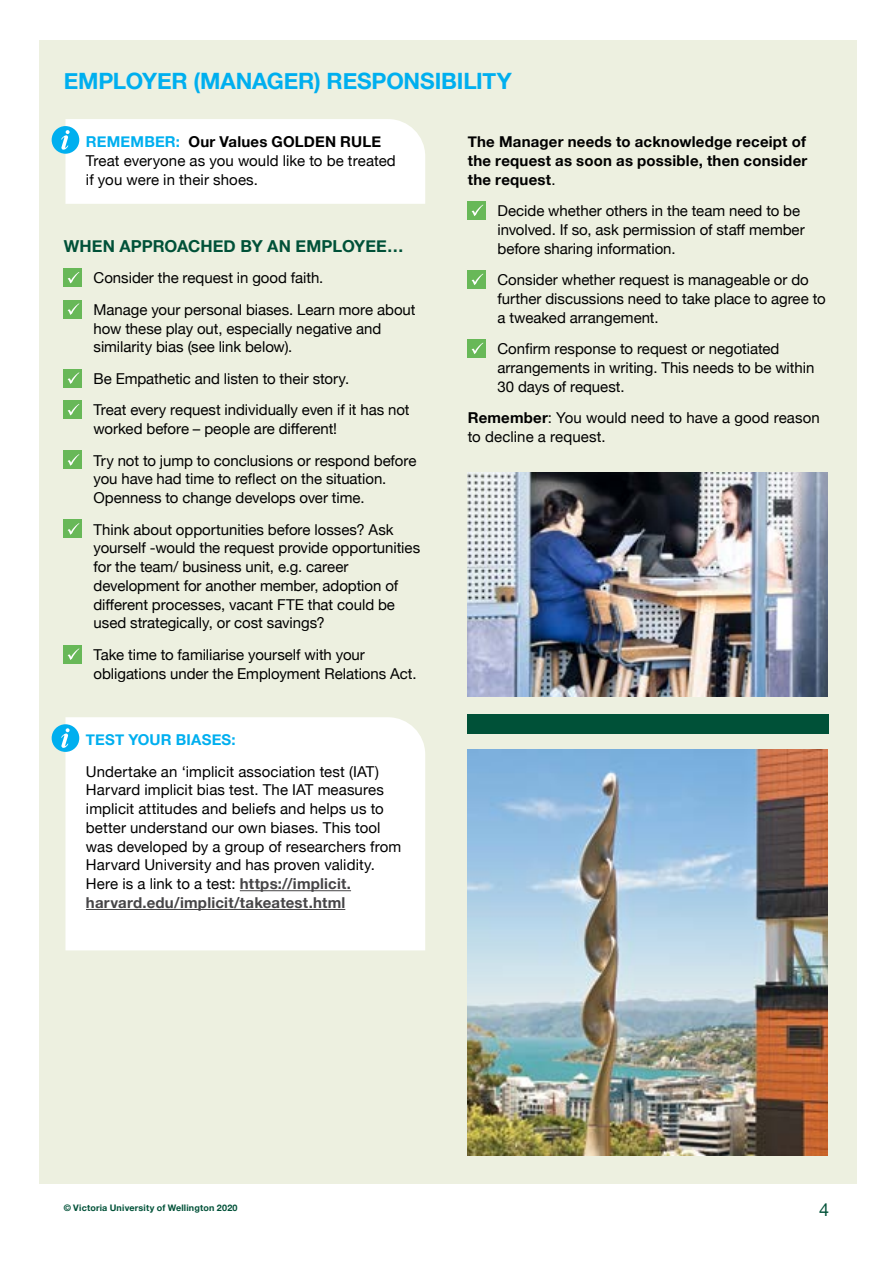
<style>
.page{position:relative;width:893px;height:1263px;background:#fff}
.page>*{position:absolute;margin:0;border:0;box-sizing:border-box;transform-origin:0 0}
.t1{font:700 22.5px "Helvetica Neue";letter-spacing:-.01em;color:#00afef}
.t2{font:18px "Helvetica Neue";color:#005138}
.t3{font:700 16.5px "Helvetica Neue";letter-spacing:.005em;color:#005138}
.t4{font:15px/18.8px "Helvetica Neue";color:#000}
.t5{font:700 15px/18.8px "Helvetica Neue";letter-spacing:.015em;color:#000;text-align:justify}
.t6{font:700 15px "Helvetica Neue";letter-spacing:.01em;color:#00afef}
.t7{font:700 9px "Helvetica Neue";letter-spacing:.02em;color:#005138}
.s1{font-weight:700;color:#00afef}
.s2{font-weight:700}
.s3{font-weight:700;color:#464547}
.s4{font-weight:400}
</style>
<div class="page">
<div style="left:39px;top:40px;width:818px;height:1144px;background:#edf0e0"></div>
<div style="left:64px;top:269px;width:18px;height:18px;background:#68b858"></div>
<svg style="left:68px;top:272px;width:11px;height:11px"></svg>
<div style="left:64px;top:300px;width:18px;height:18px;background:#68b858"></div>
<svg style="left:68px;top:303px;width:11px;height:12px"></svg>
<div style="left:64px;top:369px;width:18px;height:18px;background:#68b858"></div>
<svg style="left:68px;top:372px;width:11px;height:12px"></svg>
<div style="left:64px;top:401px;width:18px;height:18px;background:#68b858"></div>
<svg style="left:68px;top:404px;width:11px;height:11px"></svg>
<div style="left:64px;top:451px;width:18px;height:18px;background:#68b858"></div>
<svg style="left:68px;top:454px;width:11px;height:12px"></svg>
<div style="left:64px;top:520px;width:18px;height:18px;background:#68b858"></div>
<svg style="left:68px;top:523px;width:11px;height:12px"></svg>
<div style="left:64px;top:645px;width:18px;height:18px;background:#68b858"></div>
<svg style="left:68px;top:648px;width:11px;height:12px"></svg>
<div style="left:468px;top:201px;width:18px;height:18px;background:#68b858"></div>
<svg style="left:472px;top:205px;width:11px;height:11px"></svg>
<div style="left:468px;top:270px;width:18px;height:18px;background:#68b858"></div>
<svg style="left:472px;top:274px;width:11px;height:11px"></svg>
<div style="left:468px;top:339px;width:18px;height:18px;background:#68b858"></div>
<svg style="left:472px;top:343px;width:11px;height:11px"></svg>
<div style="left:65px;top:717px;width:360px;height:233px;background:#fff"></div>
<div style="left:52px;top:126px;width:27px;height:28px;background:#00afef;border-radius:50%"></div>
<div style="left:61px;top:119px;width:364px;height:85px;background:#fff"></div>
<div style="left:52px;top:724px;width:27px;height:28px;background:#00afef;border-radius:50%"></div>
<svg style="left:61px;top:728px;width:9px;height:20px"></svg>
<hr style="left:240px;top:890px;width:111px;height:1px;background:#464547">
<hr style="left:86px;top:909px;width:259px;height:1px;background:#464547">
<img style="left:468px;top:749px;width:360px;height:406px">
<img style="left:468px;top:473px;width:360px;height:224px">
<div style="left:468px;top:714px;width:361px;height:20px;background:#005138"></div>
<h1 class="t1" style="left:64px;top:64px;width:450px">EMPLOYER (MANAGER) RESPONSIBILITY</h1>
<p class="t4" style="left:86px;top:133px;width:311px"><span class="s1">REMEMBER:</span> <span class="s2">Our Values GOLDEN RULE<br></span>Treat everyone as you would like to be treated if you were in their shoes.</p>
<p class="t3" style="left:64px;top:233px;width:341px">WHEN APPROACHED BY AN EMPLOYEE…</p>
<p class="t4" style="left:94px;top:263px;width:324px;line-height:31.5px">Consider the request in good faith.<br>Manage your personal biases. Learn more about</p>
<p class="t4" style="left:94px;top:320px;width:289px">how these play out, especially negative and similarity bias (see link below).</p>
<p class="t4" style="left:94px;top:364px;width:318px;line-height:31.5px">Be Empathetic and listen to their story.<br>Treat every request individually even if it has not</p>
<p class="t4" style="left:94px;top:414px;width:324px;line-height:31.5px">worked before – people are different!<br>Try not to jump to conclusions or respond before</p>
<p class="t4" style="left:94px;top:470px;width:294px">you have had time to reflect on the situation.<br>Openness to change develops over time.</p>
<p class="t4" style="left:94px;top:521px;width:328px">Think about opportunities before losses? Ask yourself -would the request provide opportunities for the team/ business unit, e.g. career development for another member, adoption of different processes, vacant FTE that could be used strategically, or cost savings?</p>
<p class="t4" style="left:94px;top:646px;width:325px">Take time to familiarise yourself with your obligations under the Employment Relations Act.</p>
<p class="t6" style="left:86px;top:728px;width:151px">TEST YOUR BIASES:</p>
<p class="t4" style="left:86px;top:763px;width:317px">Undertake an ‘implicit association test (IAT)<br>Harvard implicit bias test. The IAT measures implicit attitudes and beliefs and helps us to better understand our own biases. This tool was developed by a group of researchers from Harvard University and has proven validity.<br>Here is a link to a test: <span class="s3">https://implicit. harvard.edu/implicit/takeatest.html</span></p>
<p class="t5" style="left:468px;top:133px;width:341px">The Manager needs to acknowledge receipt of the request as soon as possible, then consider the request<span class="s4">.</span></p>
<p class="t4" style="left:497px;top:202px;width:309px">Decide whether others in the team need to be involved. If so, ask permission of staff member before sharing information.</p>
<p class="t4" style="left:497px;top:271px;width:330px">Consider whether request is manageable or do further discussions need to take place to agree to a tweaked arrangement.</p>
<p class="t4" style="left:497px;top:340px;width:318px">Confirm response to request or negotiated arrangements in writing. This needs to be within<br>30 days of request.</p>
<p class="t4" style="left:468px;top:409px;width:354px"><span class="s2">Remember</span>: You would need to have a good reason to decline a request.</p>
<p class="t7" style="left:64px;top:1200px;width:175px">© Victoria University of Wellington 2020</p>
<p class="t2" style="left:819px;top:1197px;width:12px">4</p>
</div>
